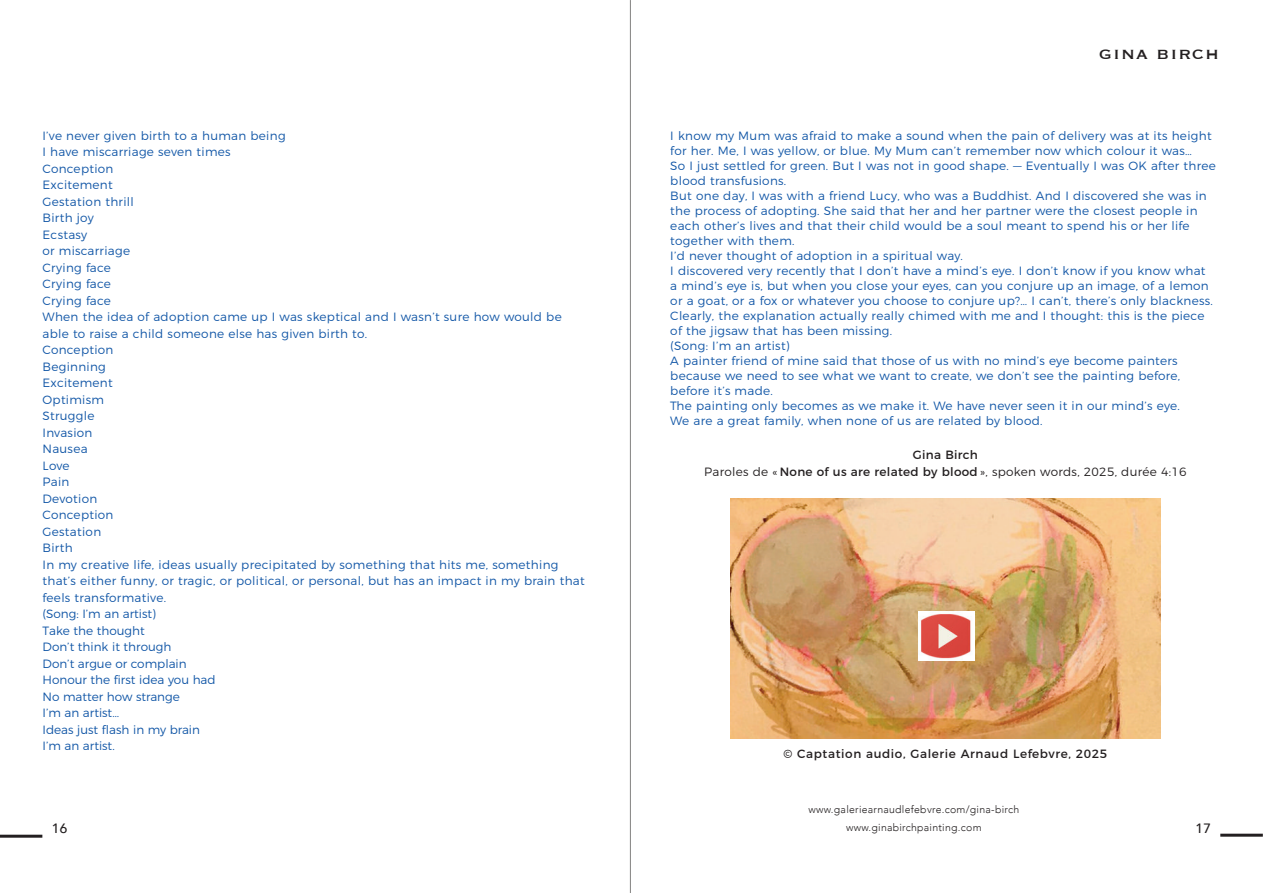
<style>
.page{position:relative;width:1263px;height:893px;background:#fff}
.page>*{position:absolute;margin:0;border:0;box-sizing:border-box;transform-origin:0 0}
.t1{font:21px "Copperplate";letter-spacing:.05em;color:#231f20}
.t2{font:500 13.5px "Avenir";color:#231f20}
.t3{font:300 12px/16.5px "Montserrat";letter-spacing:.025em;color:#1055a6}
.t4{font:300 12px/16.5px "Montserrat";letter-spacing:.025em;color:#231f20;text-align:center}
.t5{font:12px "Montserrat";letter-spacing:.05em;color:#231f20}
.t6{font:300 10.5px/18px "Avenir";letter-spacing:.025em;color:#231f20;text-align:center}
.s1{font-weight:400}
</style>
<div class="page">
<hr style="left:630px;top:0;width:1px;height:893px;background:#828180">
<hr style="left:1220px;top:834px;width:43px;height:3px;background:#231f20">
<hr style="left:0;top:835px;width:42px;height:3px;background:#231f20">
<img style="left:731px;top:498px;width:429px;height:240px">
<img style="left:919px;top:612px;width:55px;height:48px">
<h1 class="t1" style="left:1099px;top:43px;width:121px">gina birch</h1>
<p class="t3" style="left:43px;top:128px;width:544px">I’ve never given birth to a human being<br>I have miscarriage seven times<br>Conception<br>Excitement<br>Gestation thrill<br>Birth joy<br>Ecstasy<br>or miscarriage<br>Crying face<br>Crying face<br>Crying face<br>When the idea of adoption came up I was skeptical and I wasn’t sure how would be able to raise a child someone else has given birth to.<br>Conception<br>Beginning<br>Excitement<br>Optimism<br>Struggle<br>Invasion<br>Nausea<br>Love<br>Pain<br>Devotion<br>Conception<br>Gestation<br>Birth<br>In my creative life, ideas usually precipitated by something that hits me, something that’s either funny, or tragic, or political, or personal, but has an impact in my brain that feels transformative.<br>(Song: I’m an artist)<br>Take the thought<br>Don’t think it through<br>Don’t argue or complain<br>Honour the first idea you had<br>No matter how strange<br>I’m an artist…<br>Ideas just flash in my brain<br>I’m an artist.</p>
<p class="t3" style="left:670px;top:129px;width:547px;line-height:15px">I know my Mum was afraid to make a sound when the pain of delivery was at its height for her. Me, I was yellow, or blue. My Mum can’t remember now which colour it was…<br>So I just settled for green. But I was not in good shape. — Eventually I was OK after three blood transfusions.<br>But one day, I was with a friend Lucy, who was a Buddhist. And I discovered she was in the process of adopting. She said that her and her partner were the closest people in each other’s lives and that their child would be a soul meant to spend his or her life together with them.<br>I’d never thought of adoption in a spiritual way.<br>I discovered very recently that I don’t have a mind’s eye. I don’t know if you know what<br>a mind’s eye is, but when you close your eyes, can you conjure up an image, of a lemon or a goat, or a fox or whatever you choose to conjure up?… I can’t, there’s only blackness.<br>Clearly, the explanation actually really chimed with me and I thought: this is the piece of the jigsaw that has been missing.<br>(Song: I’m an artist)<br>A painter friend of mine said that those of us with no mind’s eye become painters because we need to see what we want to create, we don’t see the painting before, before it’s made.<br>The painting only becomes as we make it. We have never seen it in our mind’s eye.<br>We are a great family, when none of us are related by blood.</p>
<p class="t4" style="left:704px;top:448px;width:484px"><span class="s1">Gina Birch<br></span>Paroles de « <span class="s1">None of us are related by blood</span> », spoken words, 2025, durée 4:16</p>
<p class="t5" style="left:783px;top:749px;width:325px">© Captation audio, Galerie Arnaud Lefebvre, 2025</p>
<p class="t6" style="left:808px;top:800px;width:212px">www.galeriearnaudlefebvre.com/gina-birch www.ginabirchpainting.com</p>
<p class="t2" style="left:52px;top:820px;width:17px">16</p>
<p class="t2" style="left:1195px;top:820px;width:17px">17</p>
</div>
